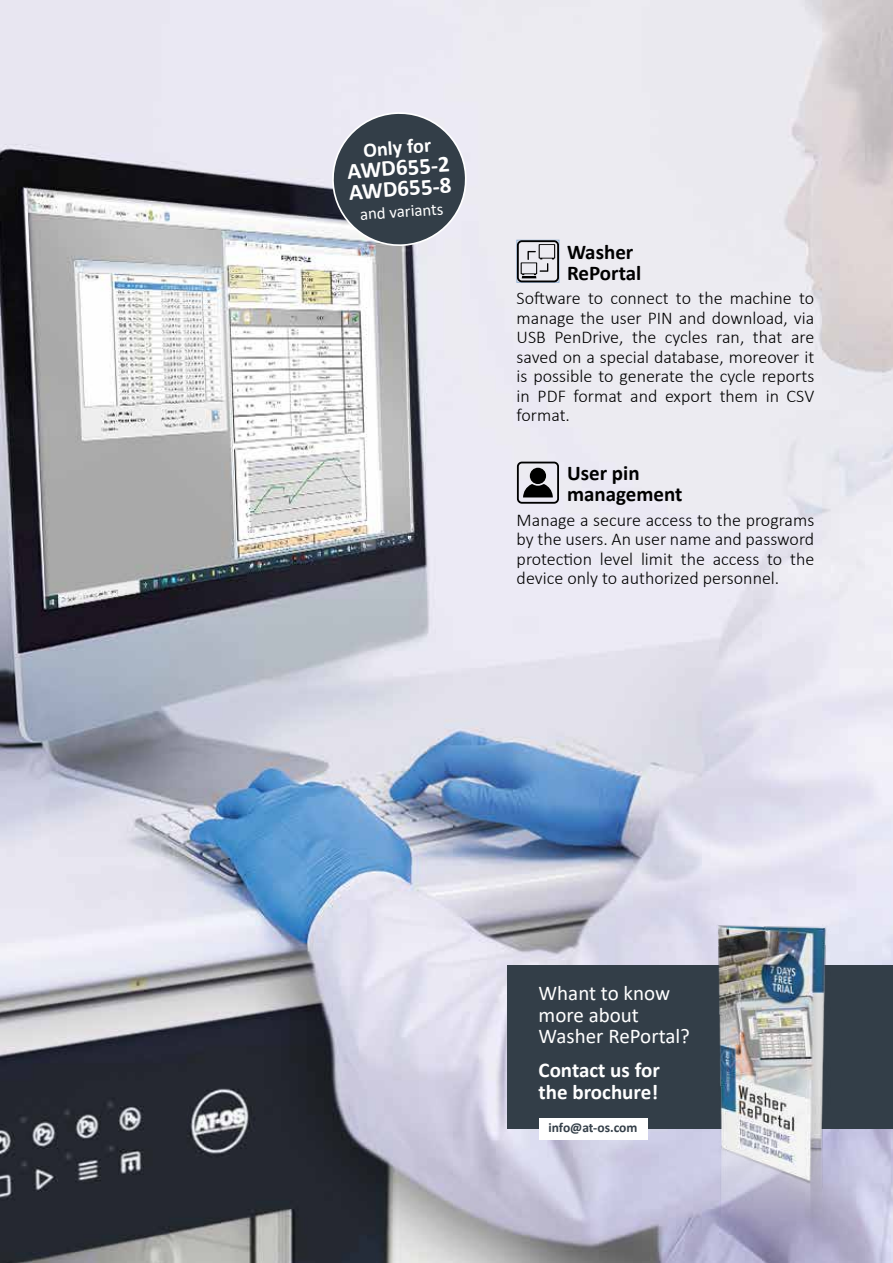
<style>
.page{position:relative;width:893px;height:1263px;background:#fff}
.page>*{position:absolute;margin:0;border:0;box-sizing:border-box;transform-origin:0 0}
.t1{font:700 23.1px/21px "Calibri";color:#fff}
.t2{font:21px/21.5px "Calibri";color:#fff}
.t3{font:700 21px/21px "Calibri";color:#000}
.t4{font:700 21px/21.5px "Calibri";color:#fff}
.t5{font:700 20.25px "Calibri";color:#fff}
.t6{font:300 18px/19.5px "Calibri";color:#000;text-align:justify}
.t7{font:16.8px "Calibri";color:#fff}
.t8{font:700 13.5px "Calibri";letter-spacing:-.005em;color:#333e48}
</style>
<div class="page">
<img style="left:0;top:0;width:893px;height:1263px">
<div style="left:507px;top:965px;width:386px;height:164px;background:#333e48"></div>
<img style="left:677px;top:907px;width:192px;height:314px">
<svg style="left:331px;top:111px;width:137px;height:137px;background:#646c75"></svg>
<div style="left:539px;top:1118px;width:108px;height:21px;background:#fff"></div>
<div style="left:517px;top:240px;width:42px;height:42px;border:1px solid #98b4d4"></div>
<svg style="left:521px;top:244px;width:34px;height:34px"></svg>
<div style="left:517px;top:240px;width:42px;height:42px;border:2px solid #000;border-radius:4px"></div>
<svg style="left:523px;top:484px;width:30px;height:13px"></svg>
<div style="left:530px;top:468px;width:16px;height:16px;background:#000;border-radius:50%"></div>
<div style="left:517px;top:462px;width:42px;height:42px;border:2px solid #000;border-radius:4px"></div>
<p class="t5" style="left:362px;top:136px;width:69px;rotate:-4deg">Only for</p>
<p class="t1" style="left:347px;top:160px;width:104px;rotate:-4deg">AWD655-2<br>AWD655-8</p>
<p class="t7" style="left:359px;top:203px;width:85px;rotate:-4deg">and variants</p>
<p class="t3" style="left:567px;top:241px;width:76px">Washer<br>RePortal</p>
<p class="t6" style="left:517px;top:288px;width:299px">Software to connect to the machine to manage the user PIN and download, via USB PenDrive, the cycles ran, that are saved on a special database, moreover it is possible to generate the cycle reports in PDF format and export them in CSV format.</p>
<p class="t3" style="left:567px;top:462px;width:117px">User pin management</p>
<p class="t6" style="left:517px;top:510px;width:299px">Manage a secure access to the programs by the users. An user name and password protection level limit the access to the device only to authorized personnel.</p>
<p class="t2" style="left:539px;top:982px;width:153px">Whant to know more about<br>Washer RePortal?</p>
<p class="t4" style="left:539px;top:1059px;width:123px">Contact us for the brochure!</p>
<p class="t8" style="left:548px;top:1118px;width:91px">info@at-os.com</p>
</div>
